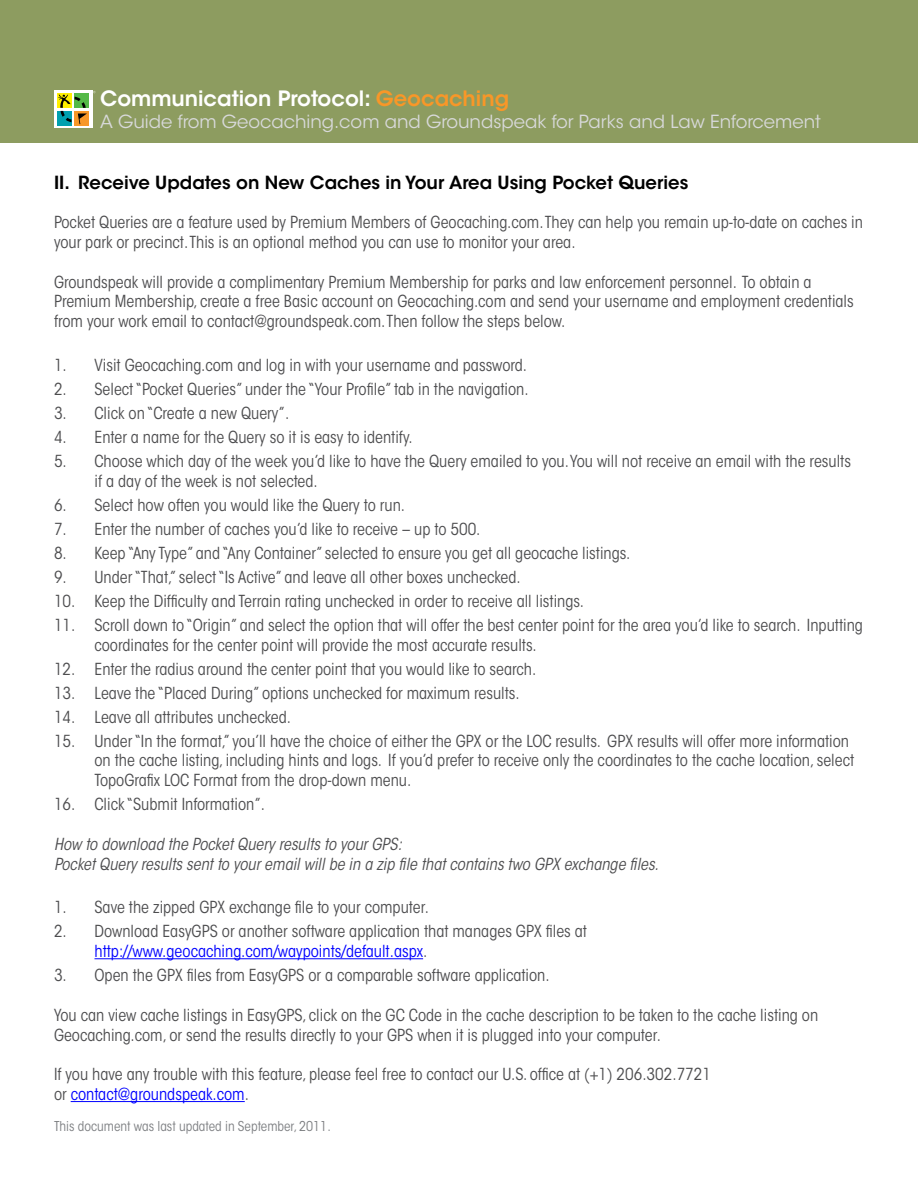
<style>
.page{position:relative;width:918px;height:1188px;background:#fff}
.page>*{position:absolute;margin:0;border:0;box-sizing:border-box;transform-origin:0 0}
.t1{font:600 21px "ITC Avant Garde Std";color:#fff}
.t2{font:18px "ITC Avant Garde Std";color:#d8d9da}
.t3{font:600 18px "ITC Avant Garde Std";color:#000}
.t4{font:condensed 16.5px/19.8px "ITC Avant Garde Std";color:#4d4d4f}
.t5{font:italic condensed 16.5px/19.8px "ITC Avant Garde Std";color:#4d4d4f}
.t6{font:condensed 13.5px "ITC Avant Garde Std";color:#7c7e81}
.s1{color:#f89728}
.s2{color:#00f}
</style>
<div class="page">
<div style="left:0;top:0;width:918px;height:143px;background:#8d9c60"></div>
<svg style="left:54px;top:91px;width:38px;height:37px"></svg>
<svg style="left:57px;top:94px;width:14px;height:14px"></svg>
<div style="left:75px;top:94px;width:14px;height:14px;background:#54b948"></div>
<div style="left:57px;top:111px;width:14px;height:14px;background:#00a0af"></div>
<div style="left:75px;top:111px;width:14px;height:14px;background:#f89728"></div>
<svg style="left:58px;top:95px;width:29px;height:29px"></svg>
<hr style="left:94px;top:958px;width:329px;height:1px;background:#00f">
<hr style="left:71px;top:1101px;width:174px;height:1px;background:#00f">
<p class="t1" style="left:100px;top:85px;width:410px">Communication Protocol: <span class="s1">Geocaching</span></p>
<p class="t2" style="left:100px;top:110px;width:722px">A Guide from Geocaching.com and Groundspeak for Parks and Law Enforcement</p>
<p class="t3" style="left:54px;top:171px;width:636px">II . Receive Updates on New Caches in Your Area Using Pocket Queries</p>
<p class="t4" style="left:54px;top:212px;width:811px">Pocket Queries are a feature used by Premium Members of Geocaching.com. They can help you remain up-to-date on caches in your park or precinct. This is an optional method you can use to monitor your area.</p>
<p class="t4" style="left:54px;top:272px;width:801px">Groundspeak will provide a complimentary Premium Membership for parks and law enforcement personnel. To obtain a<br>Premium Membership, create a free Basic account on Geocaching.com and send your username and employment credentials from your work email to contact@groundspeak.com. Then follow the steps below.</p>
<p class="t4" style="left:54px;top:355px;width:475px">1. Visit Geocaching.com and log in with your username and password.</p>
<p class="t4" style="left:54px;top:379px;width:476px">2. Select “Pocket Queries” under the “Your Profile” tab in the navigation.</p>
<p class="t4" style="left:54px;top:403px;width:237px">3. Click on “Create a new Query”.</p>
<p class="t4" style="left:54px;top:427px;width:360px">4. Enter a name for the Query so it is easy to identify.</p>
<p class="t4" style="left:95px;top:451px;width:758px;text-indent:-41px">5. Choose which day of the week you’d like to have the Query emailed to you. You will not receive an email with the results if a day of the week is not selected.</p>
<p class="t4" style="left:54px;top:495px;width:353px">6. Select how often you would like the Query to run.</p>
<p class="t4" style="left:54px;top:519px;width:428px">7. Enter the number of caches you’d like to receive – up to 500.</p>
<p class="t4" style="left:54px;top:543px;width:578px">8. Keep “Any Type” and “Any Container” selected to ensure you get all geocache listings.</p>
<p class="t4" style="left:54px;top:567px;width:468px">9. Under “That,” select “Is Active” and leave all other boxes unchecked.</p>
<p class="t4" style="left:54px;top:591px;width:532px">10. Keep the Difficulty and Terrain rating unchecked in order to receive all listings.</p>
<p class="t4" style="left:95px;top:615px;width:770px;text-indent:-41px">11. Scroll down to “Origin” and select the option that will offer the best center point for the area you’d like to search. Inputting coordinates for the center point will provide the most accurate results.</p>
<p class="t4" style="left:54px;top:659px;width:484px">12. Enter the radius around the center point that you would like to search.</p>
<p class="t4" style="left:54px;top:683px;width:467px">13. Leave the “Placed During” options unchecked for maximum results.</p>
<p class="t4" style="left:54px;top:707px;width:239px">14. Leave all attributes unchecked.</p>
<p class="t4" style="left:95px;top:731px;width:761px;text-indent:-41px">15. Under “In the format,” you’ll have the choice of either the GPX or the LOC results. GPX results will offer more information on the cache listing, including hints and logs. If you’d prefer to receive only the coordinates to the cache location, select<br>TopoGrafix LOC Format from the drop-down menu.</p>
<p class="t4" style="left:54px;top:794px;width:213px">16. Click “Submit Information”.</p>
<p class="t5" style="left:54px;top:834px;width:606px">How to download the Pocket Query results to your GPS:<br>Pocket Query results sent to your email will be in a zip file that contains two GPX exchange files.</p>
<p class="t4" style="left:54px;top:898px;width:376px">1. Save the zipped GPX exchange file to your computer.</p>
<p class="t4" style="left:95px;top:922px;width:494px;text-indent:-41px">2. Download EasyGPS or another software application that manages GPX files at <span class="s2">http://www.geocaching.com/waypoints/default.aspx</span>.</p>
<p class="t4" style="left:54px;top:965px;width:497px">3. Open the GPX files from EasyGPS or a comparable software application.</p>
<p class="t4" style="left:54px;top:1005px;width:766px">You can view cache listings in EasyGPS, click on the GC Code in the cache description to be taken to the cache listing on<br>Geocaching.com, or send the results directly to your GPS when it is plugged into your computer.</p>
<p class="t4" style="left:54px;top:1064px;width:659px">If you have any trouble with this feature, please feel free to contact our U.S. office at (+1) 206.302.7721 or <span class="s2">contact@groundspeak.com</span>.</p>
<p class="t6" style="left:54px;top:1118px;width:278px">This document was last updated in September, 2011.</p>
</div>
